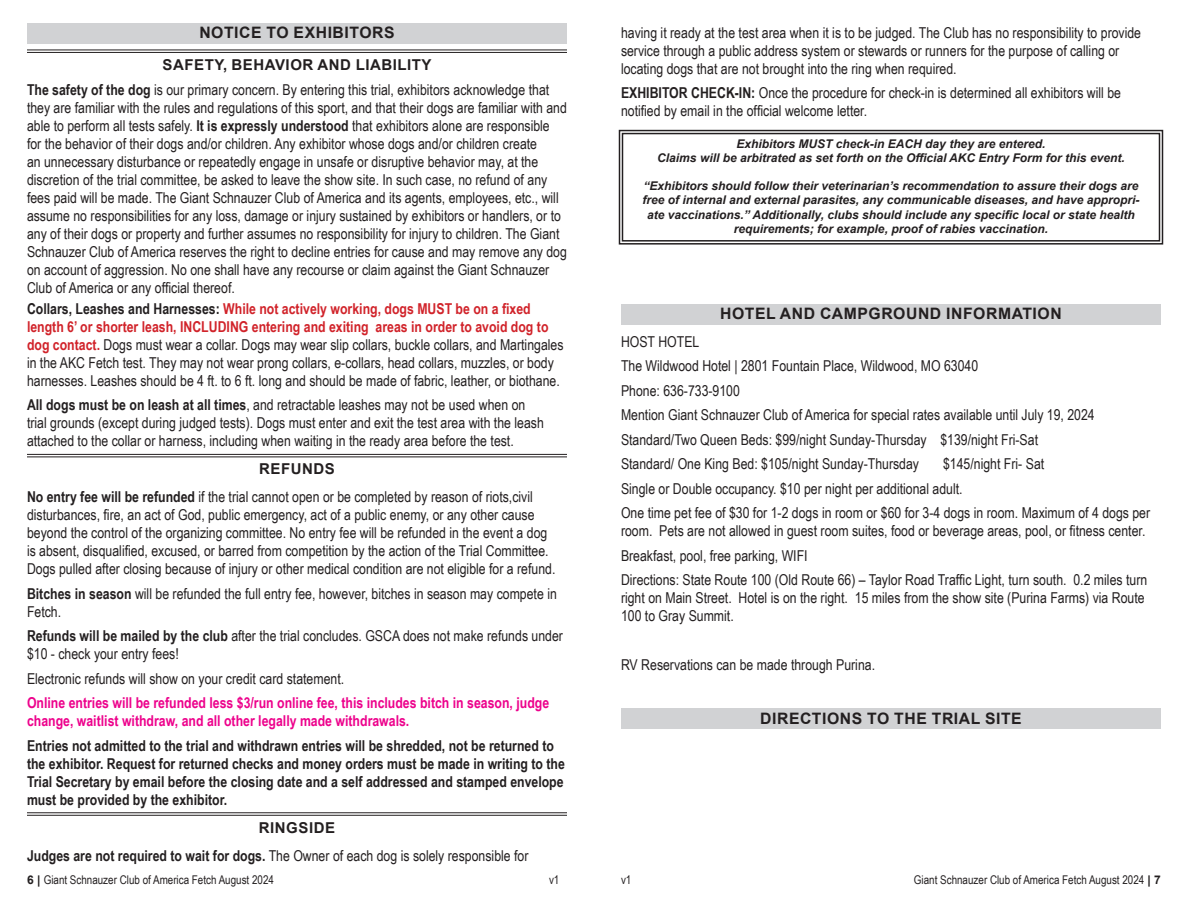
<style>
.page{position:relative;width:1188px;height:918px;background:#fff}
.page>*{position:absolute;margin:0;border:0;box-sizing:border-box;transform-origin:0 0}
.t1{font:700 15.75px "Arial";letter-spacing:.035em;color:#231f20}
.left_text{font:15px/18px "Arial Narrow";color:#231f20}
.left_text-2{font:700 15px/18px "Arial Narrow";color:#231f20}
.left_text-3{font:700 15px/18px "Arial Narrow";color:#ed028c}
.SubHead{font:700 15px "Arial";letter-spacing:.035em;color:#231f20}
.emphasis{font:italic 700 12px/14.4px "Arial";color:#231f20;text-align:center}
.t2{font:12px "Arial Narrow";color:#231f20}
.s1{font-weight:700}
.s2{font-weight:700;color:#d1232a}
.s3{font-family:"Arial";font-weight:700}
</style>
<div class="page">
<div style="left:27px;top:23px;width:540px;height:21px;background:#d1d2d4"></div>
<hr style="left:27px;top:50px;width:540px;height:1px;background:#231f20">
<hr style="left:27px;top:52px;width:540px;height:1px;background:#231f20">
<hr style="left:27px;top:454px;width:540px;height:1px;background:#231f20">
<hr style="left:27px;top:457px;width:540px;height:1px;background:#231f20">
<hr style="left:27px;top:813px;width:540px;height:1px;background:#231f20">
<hr style="left:27px;top:815px;width:540px;height:1px;background:#231f20">
<svg style="left:618px;top:129px;width:546px;height:116px"></svg>
<div style="left:622px;top:133px;width:538px;height:109px;border:1px solid #231f20"></div>
<div style="left:621px;top:304px;width:540px;height:20px;background:#d1d2d4"></div>
<div style="left:621px;top:708px;width:540px;height:21px;background:#d1d2d4"></div>
<p class="t1" style="left:199px;top:22px;width:197px">NOTICE TO EXHIBITORS</p>
<p class="SubHead" style="left:163px;top:54px;width:270px">SAFETY, BEHAVIOR AND LIABILITY</p>
<p class="left_text" style="left:27px;top:80px;width:541px"><span class="s1">The safety of the dog</span> is our primary concern. By entering this trial, exhibitors acknowledge that they are familiar with the rules and regulations of this sport, and that their dogs are familiar with and able to perform all tests safely. <span class="s1">It is expressly understood</span> that exhibitors alone are responsible for the behavior of their dogs and/or children. Any exhibitor whose dogs and/or children create<br>an unnecessary disturbance or repeatedly engage in unsafe or disruptive behavior may, at the discretion of the trial committee, be asked to leave the show site. In such case, no refund of any fees paid will be made. The Giant Schnauzer Club of America and its agents, employees, etc., will assume no responsibilities for any loss, damage or injury sustained by exhibitors or handlers, or to any of their dogs or property and further assumes no responsibility for injury to children. The Giant Schnauzer Club of America reserves the right to decline entries for cause and may remove any dog on account of aggression. No one shall have any recourse or claim against the Giant Schnauzer Club of America or any official thereof.</p>
<p class="left_text" style="left:27px;top:299px;width:538px"><span class="s1">Collars, Leashes and Harnesses:</span> <span class="s2">While not actively working, dogs MUST be on a fixed length 6’ or shorter leash, INCLUDING entering and exiting areas in order to avoid dog to dog contact.</span> Dogs must wear a collar. Dogs may wear slip collars, buckle collars, and Martingales in the AKC Fetch test. They may not wear prong collars, e-collars, head collars, muzzles, or body harnesses. Leashes should be 4 ft. to 6 ft. long and should be made of fabric, leather, or biothane.</p>
<p class="left_text" style="left:27px;top:396px;width:518px"><span class="s1">All dogs must be on leash at all times</span>, and retractable leashes may not be used when on trial grounds (except during judged tests). Dogs must enter and exit the test area with the leash attached to the collar or harness, including when waiting in the ready area before the test.</p>
<p class="SubHead" style="left:259px;top:459px;width:77px">REFUNDS</p>
<p class="left_text" style="left:27px;top:488px;width:530px"><span class="s1">No entry fee will be refunded</span> if the trial cannot open or be completed by reason of riots,civil disturbances, fire, an act of God, public emergency, act of a public enemy, or any other cause beyond the control of the organizing committee. No entry fee will be refunded in the event a dog is absent, disqualified, excused, or barred from competition by the action of the Trial Committee.<br>Dogs pulled after closing because of injury or other medical condition are not eligible for a refund.</p>
<p class="left_text" style="left:27px;top:584px;width:531px"><span class="s1">Bitches in season</span> will be refunded the full entry fee, however, bitches in season may compete in<br>Fetch.</p>
<p class="left_text" style="left:27px;top:627px;width:538px"><span class="s1">Refunds will be mailed by the club</span> after the trial concludes. GSCA does not make refunds under $10 - check your entry fees!</p>
<p class="left_text" style="left:27px;top:669px;width:319px">Electronic refunds will show on your credit card statement.</p>
<p class="left_text-3" style="left:27px;top:693px;width:524px">Online entries will be refunded less $3/run online fee, this includes bitch in season, judge change, waitlist withdraw, and all other legally made withdrawals.</p>
<p class="left_text-2" style="left:27px;top:736px;width:539px">Entries not admitted to the trial and withdrawn entries will be shredded, not be returned to the exhibitor. Request for returned checks and money orders must be made in writing to the Trial Secretary by email before the closing date and a self addressed and stamped envelope must be provided by the exhibitor.</p>
<p class="SubHead" style="left:259px;top:817px;width:78px">RINGSIDE</p>
<p class="left_text" style="left:27px;top:846px;width:503px"><span class="s1">Judges are not required to wait for dogs.</span> The Owner of each dog is solely responsible for</p>
<p class="left_text" style="left:621px;top:23px;width:522px">having it ready at the test area when it is to be judged. The Club has no responsibility to provide service through a public address system or stewards or runners for the purpose of calling or locating dogs that are not brought into the ring when required.</p>
<p class="left_text" style="left:621px;top:84px;width:502px"><span class="s1">EXHIBITOR CHECK-IN:</span> Once the procedure for check-in is determined all exhibitors will be notified by email in the official welcome letter.</p>
<p class="emphasis" style="left:657px;top:136px;width:469px">Exhibitors MUST check-in EACH day they are entered.<br>Claims will be arbitrated as set forth on the Official AKC Entry Form for this event.</p>
<p class="emphasis" style="left:643px;top:179px;width:498px">“Exhibitors should follow their veterinarian’s recommendation to assure their dogs are free of internal and external parasites, any communicable diseases, and have appropri&shy;ate vaccinations.” Additionally, clubs should include any specific local or state health requirements; for example, proof of rabies vaccination.</p>
<p class="t1" style="left:720px;top:302px;width:343px">HOTEL AND CAMPGROUND INFORMATION</p>
<p class="left_text" style="left:621px;top:332px;width:80px">HOST HOTEL</p>
<p class="left_text" style="left:621px;top:357px;width:359px">The Wildwood Hotel | 2801 Fountain Place, Wildwood, MO 63040</p>
<p class="left_text" style="left:621px;top:381px;width:120px">Phone: 636-733-9100</p>
<p class="left_text" style="left:621px;top:406px;width:475px">Mention Giant Schnauzer Club of America for special rates available until July 19, 2024</p>
<p class="left_text" style="left:621px;top:430px;width:419px">Standard/Two Queen Beds: $99/night Sunday-Thursday $139/night Fri-Sat</p>
<p class="left_text" style="left:621px;top:455px;width:300px">Standard/ One King Bed: $105/night Sunday-Thursday</p>
<p class="left_text" style="left:943px;top:455px;width:103px">$145/night Fri- Sat</p>
<p class="left_text" style="left:621px;top:479px;width:343px">Single or Double occupancy. $10 per night per additional adult.</p>
<p class="left_text" style="left:621px;top:503px;width:531px">One time pet fee of $30 for 1-2 dogs in room or $60 for 3-4 dogs in room. Maximum of 4 dogs per room. Pets are not allowed in guest room suites, food or beverage areas, pool, or fitness center.</p>
<p class="left_text" style="left:621px;top:546px;width:188px">Breakfast, pool, free parking, WIFI</p>
<p class="left_text" style="left:621px;top:570px;width:528px">Directions: State Route 100 (Old Route 66) – Taylor Road Traffic Light, turn south. 0.2 miles turn right on Main Street. Hotel is on the right. 15 miles from the show site (Purina Farms) via Route<br>100 to Gray Summit.</p>
<p class="left_text" style="left:621px;top:655px;width:256px">RV Reservations can be made through Purina.</p>
<p class="t1" style="left:760px;top:707px;width:263px">DIRECTIONS TO THE TRIAL SITE</p>
<p class="t2" style="left:27px;top:871px;width:249px"><span class="s3">6 |</span> Giant Schnauzer Club of America Fetch August 2024</p>
<p class="t2" style="left:549px;top:871px;width:12px">v1</p>
<p class="t2" style="left:621px;top:871px;width:12px">v1</p>
<p class="t2" style="left:914px;top:871px;width:249px">Giant Schnauzer Club of America Fetch August 2024 <span class="s3">| 7</span></p>
</div>
